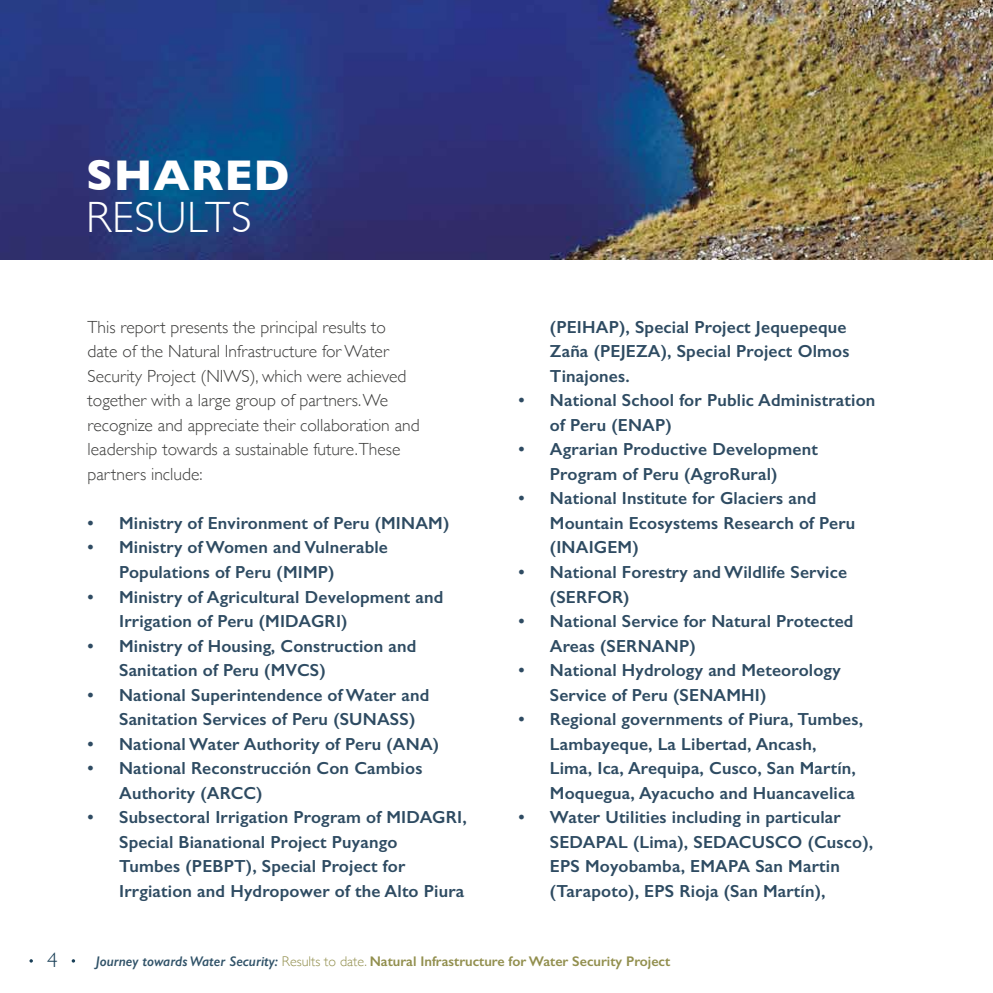
<style>
.page{position:relative;width:993px;height:993px;background:#fff}
.page>*{position:absolute;margin:0;border:0;box-sizing:border-box;transform-origin:0 0}
.t1{font:300 43.75px "Gill Sans";letter-spacing:.02em;color:#fff}
.t2{font:700 43.75px "Gill Sans";letter-spacing:.02em;color:#fff}
.t3{font:300 21px "Gill Sans";color:#193f57}
.t4{font:600 17.5px/24.5px "Gill Sans";letter-spacing:.01em;color:#2e4b62}
.t5{font:300 17.5px/24.5px "Gill Sans";color:#3c3c3b}
.t6{font:600 14px "Gill Sans";color:#928f4e}
.s1{font-style:italic;color:#305268}
.s2{font-weight:300}
</style>
<div class="page">
<img style="left:0;top:0;width:992px;height:259px">
<h1 class="t2" style="left:86px;top:140px;width:205px">SHARED</h1>
<h1 class="t1" style="left:86px;top:183px;width:167px">RESULTS</h1>
<p class="t5" style="left:88px;top:314px;width:333px">This report presents the principal results to date of the Natural Infrastructure for Water Security Project (NIWS), which were achieved together with a large group of partners. We recognize and appreciate their collaboration and leadership towards a sustainable future.These partners include:</p>
<p class="t4" style="left:88px;top:510px;width:363px">• Ministry of Environment of Peru (MINAM)</p>
<p class="t4" style="left:119px;top:535px;width:270px;text-indent:-32px">• Ministry of Women and Vulnerable<br>Populations of Peru (MIMP)</p>
<p class="t4" style="left:119px;top:584px;width:325px;text-indent:-32px">• Ministry of Agricultural Development and<br>Irrigation of Peru (MIDAGRI)</p>
<p class="t4" style="left:119px;top:633px;width:299px;text-indent:-32px">• Ministry of Housing, Construction and<br>Sanitation of Peru (MVCS)</p>
<p class="t4" style="left:119px;top:682px;width:311px;text-indent:-32px">• National Superintendence of Water and<br>Sanitation Services of Peru (SUNASS)</p>
<p class="t4" style="left:88px;top:731px;width:353px">• National Water Authority of Peru (ANA)</p>
<p class="t4" style="left:119px;top:755px;width:305px;text-indent:-31px">• National Reconstrucción Con Cambios<br>Authority (ARCC)</p>
<p class="t4" style="left:119px;top:804px;width:349px;text-indent:-32px">• Subsectoral Irrigation Program of MIDAGRI, Special Bianational Project Puyango<br>Tumbes (PEBPT), Special Project for Irrgiation and Hydropower of the Alto Piura</p>
<p class="t4" style="left:549px;top:314px;width:301px">(PEIHAP), Special Project Jequepeque<br>Zaña (PEJEZA), Special Project Olmos<br>Tinajones.</p>
<p class="t4" style="left:549px;top:388px;width:327px;text-indent:-31px">• National School for Public Administration of Peru (ENAP)</p>
<p class="t4" style="left:518px;top:437px;width:301px;text-align:center">• Agrarian Productive Development<br>Program of Peru (AgroRural)</p>
<p class="t4" style="left:549px;top:486px;width:307px;text-indent:-31px">• National Institute for Glaciers and<br>Mountain Ecosystems Research of Peru (INAIGEM)</p>
<p class="t4" style="left:549px;top:559px;width:298px;text-indent:-31px">• National Forestry and Wildlife Service (SERFOR)</p>
<p class="t4" style="left:549px;top:608px;width:305px;text-indent:-32px">• National Service for Natural Protected<br>Areas (SERNANP)</p>
<p class="t4" style="left:549px;top:657px;width:292px;text-indent:-31px">• National Hydrology and Meteorology<br>Service of Peru (SENAMHI)</p>
<p class="t4" style="left:549px;top:706px;width:314px;text-indent:-32px">• Regional governments of Piura, Tumbes, Lambayeque, La Libertad, Ancash,<br>Lima, Ica, Arequipa, Cusco, San Martín, Moquegua, Ayacucho and Huancavelica</p>
<p class="t4" style="left:549px;top:804px;width:324px;text-indent:-32px">• Water Utilities including in particular SEDAPAL (Lima), SEDACUSCO (Cusco), EPS Moyobamba, EMAPA San Martin (Tarapoto), EPS Rioja (San Martín),</p>
<p class="t3" style="left:47px;top:943px;width:12px">4</p>
<p class="t6" style="left:96px;top:951px;width:575px"><span class="s1">Journey towards Water Security:</span> <span class="s2">Results to date.</span> Natural Infrastructure for Water Security Project</p>
</div>
